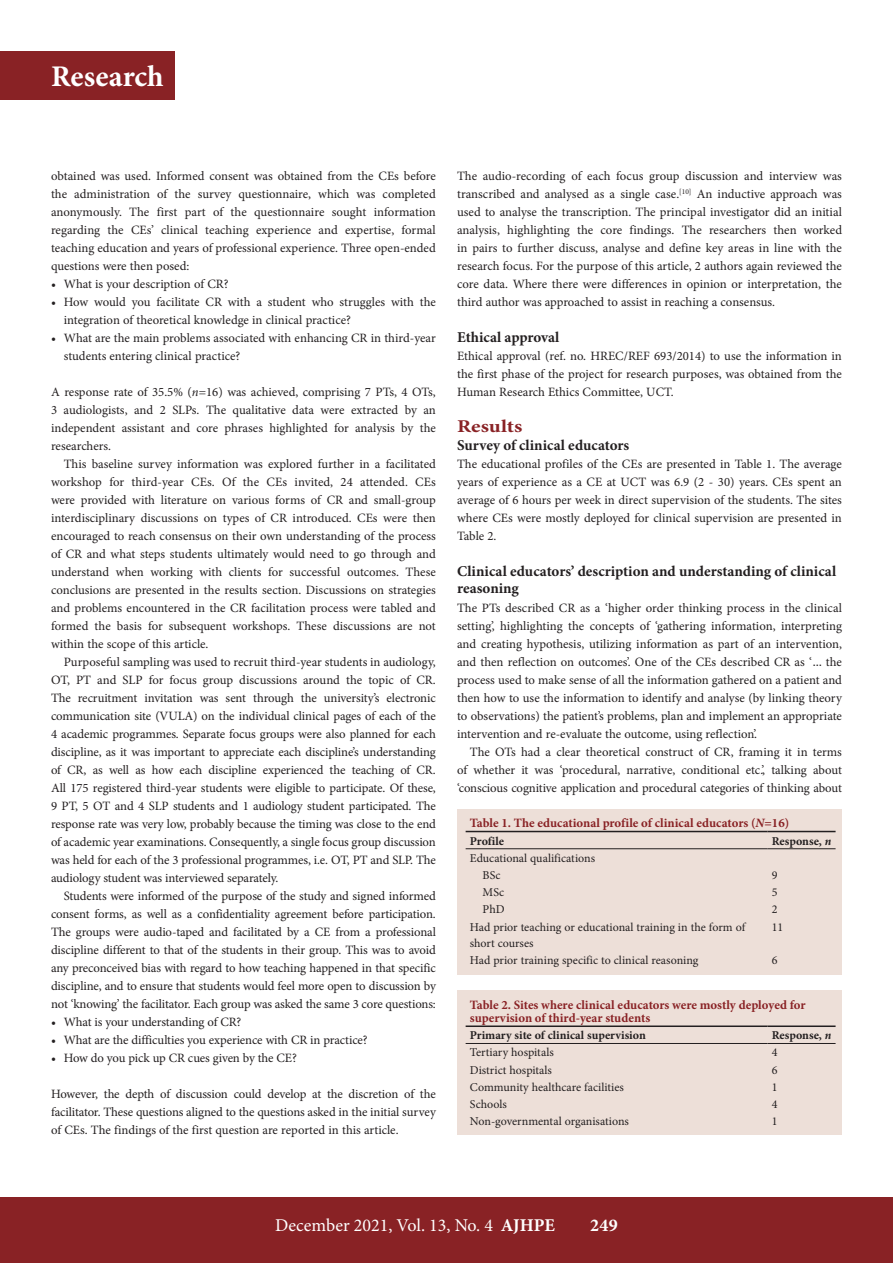
<style>
.page{position:relative;width:893px;height:1263px;background:#fff}
.page>*{position:absolute;margin:0;border:0;box-sizing:border-box;transform-origin:0 0}
.t1{font:700 30px "Minion Pro";color:#fff}
.t2{font:18px "Minion Pro";color:#fff}
.B_HEAD{font:700 18px "Minion Pro";color:#892225;scale:1.2 1}
.t3{font:700 18px "Minion Pro";color:#fff}
.C_HEAD{font:700 15px/16.5px "Minion Pro";color:#231f20}
.BODY_TEXT_1ST_PARAGR{font:12.75px/18px "Minion Pro";color:#231f20;text-align:justify}
.BODY_TEXT_INDENT{font:12.75px/18px "Minion Pro";letter-spacing:-.01em;color:#231f20;text-align:justify}
.BULLET_TEXT{font:12.75px/18px "Minion Pro";letter-spacing:-.005em;color:#231f20}
.TABLE_HEAD{font:700 12.75px/13.5px "Minion Pro";color:#892225}
.TABLE_COPY{font:12px/16.5px "Minion Pro";color:#231f20}
.TABLE_FIELD_NAME{font:700 12px "Minion Pro";color:#231f20}
.TABLE_COPY_INDENT{font:12px "Minion Pro";color:#231f20}
.s1{font-style:italic}
.s2{font-family:"Cambria"}
.s3{font-weight:700}
</style>
<div class="page">
<div style="left:0;top:1197px;width:893px;height:66px;background:#892225"></div>
<div style="left:0;top:51px;width:174px;height:49px;background:#892225"></div>
<div style="left:457px;top:809px;width:385px;height:166px;background:#eddfd8"></div>
<hr style="left:466px;top:831px;width:301px;height:1px;background:#231f20">
<hr style="left:767px;top:831px;width:69px;height:1px;background:#231f20">
<hr style="left:466px;top:848px;width:301px;height:1px;background:#231f20">
<hr style="left:767px;top:848px;width:69px;height:1px;background:#231f20">
<div style="left:457px;top:991px;width:385px;height:144px;background:#eddfd8"></div>
<hr style="left:466px;top:1025px;width:301px;height:2px;background:#231f20">
<hr style="left:767px;top:1025px;width:69px;height:2px;background:#231f20">
<hr style="left:466px;top:1043px;width:301px;height:1px;background:#231f20">
<hr style="left:767px;top:1043px;width:69px;height:1px;background:#231f20">
<h1 class="t1" style="left:51px;top:56px;width:114px">Research</h1>
<p class="BODY_TEXT_1ST_PARAGR" style="left:51px;top:167px;width:386px">obtained was used. Informed consent was obtained from the CEs before the administration of the survey questionnaire, which was completed anonymously. The first part of the questionnaire sought information regarding the CEs’ clinical teaching experience and expertise, formal teaching education and years of professional experience. Three open-ended questions were then posed:</p>
<p class="BULLET_TEXT" style="left:51px;top:275px;width:179px">• What is your description of CR?</p>
<p class="BULLET_TEXT" style="left:64px;top:293px;width:374px;text-indent:-13px">• How would you facilitate CR with a student who struggles with the integration of theoretical knowledge in clinical practice?</p>
<p class="BULLET_TEXT" style="left:64px;top:329px;width:374px;text-indent:-13px">• What are the main problems associated with enhancing CR in third-year students entering clinical practice?</p>
<p class="BODY_TEXT_1ST_PARAGR" style="left:51px;top:383px;width:386px">A response rate of 35.5% (<span class="s1">n</span>=16) was achieved, comprising 7 PTs, 4 OTs, 3 audiologists, and 2 SLPs. The qualitative data were extracted by an independent assistant and core phrases highlighted for analysis by the researchers.</p>
<p class="BODY_TEXT_INDENT" style="left:51px;top:455px;width:386px;text-indent:13px">This baseline survey information was explored further in a facilitated workshop for third-year CEs. Of the CEs invited, 24 attended. CEs were provided with literature on various forms of CR and small-group interdisciplinary discussions on types of CR introduced. CEs were then encouraged to reach consensus on their own understanding of the process of CR and what steps students ultimately would need to go through and understand when working with clients for successful outcomes. These conclusions are presented in the results section. Discussions on strategies and problems encountered in the CR facilitation process were tabled and formed the basis for subsequent workshops. These discussions are not within the scope of this article.</p>
<p class="BODY_TEXT_INDENT" style="left:51px;top:653px;width:386px;text-indent:13px">Purposeful sampling was used to recruit third-year students in audiology, OT, PT and SLP for focus group discussions around the topic of CR.<br>The recruitment invitation was sent through the university’s electronic communication site (VULA) on the individual clinical pages of each of the 4 academic programmes. Separate focus groups were also planned for each discipline, as it was important to appreciate each discipline’s understanding of CR, as well as how each discipline experienced the teaching of CR.<br>All 175 registered third-year students were eligible to participate. Of these, 9 PT, 5 OT and 4 SLP students and 1 audiology student participated. The response rate was very low, probably because the timing was close to the end of academic year examinations. Consequently, a single focus group discussion was held for each of the 3 professional programmes, i.e. OT, PT and SLP. The audiology student was interviewed separately.</p>
<p class="BODY_TEXT_INDENT" style="left:51px;top:887px;width:386px;text-indent:13px">Students were informed of the purpose of the study and signed informed consent forms, as well as a confidentiality agreement before participation.<br>The groups were audio-taped and facilitated by a CE from a professional discipline different to that of the students in their group. This was to avoid any preconceived bias with regard to how teaching happened in that specific discipline, and to ensure that students would feel more open to discussion by not ‘knowing’ the facilitator. Each group was asked the same 3 core questions:</p>
<p class="BULLET_TEXT" style="left:51px;top:1013px;width:192px">• What is your understanding of CR?</p>
<p class="BULLET_TEXT" style="left:51px;top:1031px;width:318px">• What are the difficulties you experience with CR in practice?</p>
<p class="BULLET_TEXT" style="left:51px;top:1049px;width:247px">• How do you pick up CR cues given by the CE?</p>
<p class="BODY_TEXT_1ST_PARAGR" style="left:51px;top:1085px;width:386px">However, the depth of discussion could develop at the discretion of the facilitator. These questions aligned to the questions asked in the initial survey of CEs. The findings of the first question are reported in this article.</p>
<p class="BODY_TEXT_1ST_PARAGR" style="left:457px;top:167px;width:386px">The audio-recording of each focus group discussion and interview was transcribed and analysed as a single case.<sup>[10]</sup> An inductive approach was used to analyse the transcription. The principal investigator did an initial analysis, highlighting the core findings. The researchers then worked in pairs to further discuss, analyse and define key areas in line with the research focus. For the purpose of this article, 2 authors again reviewed the core data. Where there were differences in opinion or interpretation, the third author was approached to assist in reaching a consensus.</p>
<h3 class="C_HEAD" style="left:457px;top:329px;width:104px">Ethical approval</h3>
<p class="BODY_TEXT_1ST_PARAGR" style="left:457px;top:347px;width:386px">Ethical approval (ref. no. HREC/REF 693/2014) to use the information in the first phase of the project for research purposes, was obtained from the Human Research Ethics Committee, UCT.</p>
<h2 class="B_HEAD" style="left:457px;top:414px;width:56px">Results</h2>
<h3 class="C_HEAD" style="left:457px;top:437px;width:174px">Survey of clinical educators</h3>
<p class="BODY_TEXT_1ST_PARAGR" style="left:457px;top:455px;width:386px">The educational profiles of the CEs are presented in Table 1. The average years of experience as a CE at UCT was 6.9 (2 - 30) years. CEs spent an average of 6 hours per week in direct supervision of the students. The sites where CEs were mostly deployed for clinical supervision are presented in Table 2.</p>
<h3 class="C_HEAD" style="left:457px;top:563px;width:381px">Clinical educators’ description and understanding of clinical reasoning</h3>
<p class="BODY_TEXT_1ST_PARAGR" style="left:457px;top:599px;width:386px">The PTs described CR as a ‘higher order thinking process in the clinical setting’, highlighting the concepts of ‘gathering information, interpreting and creating hypothesis, utilizing information as part of an intervention, and then reflection on outcomes’. One of the CEs described CR as ‘<span class="s2">…</span> the process used to make sense of all the information gathered on a patient and then how to use the information to identify and analyse (by linking theory to observations) the patient’s problems, plan and implement an appropriate intervention and re-evaluate the outcome, using reflection’.</p>
<p class="BODY_TEXT_INDENT" style="left:457px;top:743px;width:386px;text-indent:13px">The OTs had a clear theoretical construct of CR, framing it in terms of whether it was ‘procedural, narrative, conditional etc.’, talking about ‘conscious cognitive application and procedural categories of thinking about</p>
<p class="TABLE_HEAD" style="left:470px;top:816px;width:321px">Table 1. The educational profile of clinical educators (<span class="s1">N</span>=16)</p>
<p class="TABLE_FIELD_NAME" style="left:470px;top:832px;width:36px">Profile</p>
<p class="TABLE_FIELD_NAME" style="left:772px;top:832px;width:61px">Response, <span class="s1">n</span></p>
<p class="TABLE_COPY" style="left:470px;top:850px;width:127px">Educational qualifications</p>
<p class="TABLE_COPY_INDENT" style="left:483px;top:867px;width:19px">BSc</p>
<p class="TABLE_COPY" style="left:772px;top:867px;width:7px">9</p>
<p class="TABLE_COPY_INDENT" style="left:483px;top:884px;width:23px">MSc</p>
<p class="TABLE_COPY" style="left:772px;top:884px;width:7px">5</p>
<p class="TABLE_COPY_INDENT" style="left:483px;top:901px;width:23px">PhD</p>
<p class="TABLE_COPY" style="left:772px;top:901px;width:7px">2</p>
<p class="TABLE_COPY" style="left:470px;top:919px;width:277px">Had prior teaching or educational training in the form of short courses</p>
<p class="TABLE_COPY" style="left:772px;top:919px;width:13px">11</p>
<p class="TABLE_COPY" style="left:470px;top:952px;width:230px">Had prior training specific to clinical reasoning</p>
<p class="TABLE_COPY" style="left:772px;top:952px;width:7px">6</p>
<p class="TABLE_HEAD" style="left:470px;top:997px;width:337px">Table 2. Sites where clinical educators were mostly deployed for supervision of third-year students</p>
<p class="TABLE_FIELD_NAME" style="left:470px;top:1027px;width:177px">Primary site of clinical supervision</p>
<p class="TABLE_FIELD_NAME" style="left:772px;top:1027px;width:61px">Response, <span class="s1">n</span></p>
<p class="TABLE_COPY" style="left:470px;top:1044px;width:85px">Tertiary hospitals</p>
<p class="TABLE_COPY" style="left:772px;top:1044px;width:7px">4</p>
<p class="TABLE_COPY" style="left:470px;top:1062px;width:84px">District hospitals</p>
<p class="TABLE_COPY" style="left:772px;top:1062px;width:7px">6</p>
<p class="TABLE_COPY" style="left:470px;top:1079px;width:156px">Community healthcare facilities</p>
<p class="TABLE_COPY" style="left:772px;top:1079px;width:7px">1</p>
<p class="TABLE_COPY" style="left:470px;top:1096px;width:38px">Schools</p>
<p class="TABLE_COPY" style="left:772px;top:1096px;width:7px">4</p>
<p class="TABLE_COPY" style="left:470px;top:1113px;width:160px">Non-governmental organisations</p>
<p class="TABLE_COPY" style="left:772px;top:1113px;width:7px">1</p>
<h2 class="t2" style="left:275px;top:1213px;width:281px">December 2021, Vol. 13, No. 4 <span class="s3">AJHPE</span></h2>
<h2 class="t3" style="left:590px;top:1213px;width:29px">249</h2>
</div>
